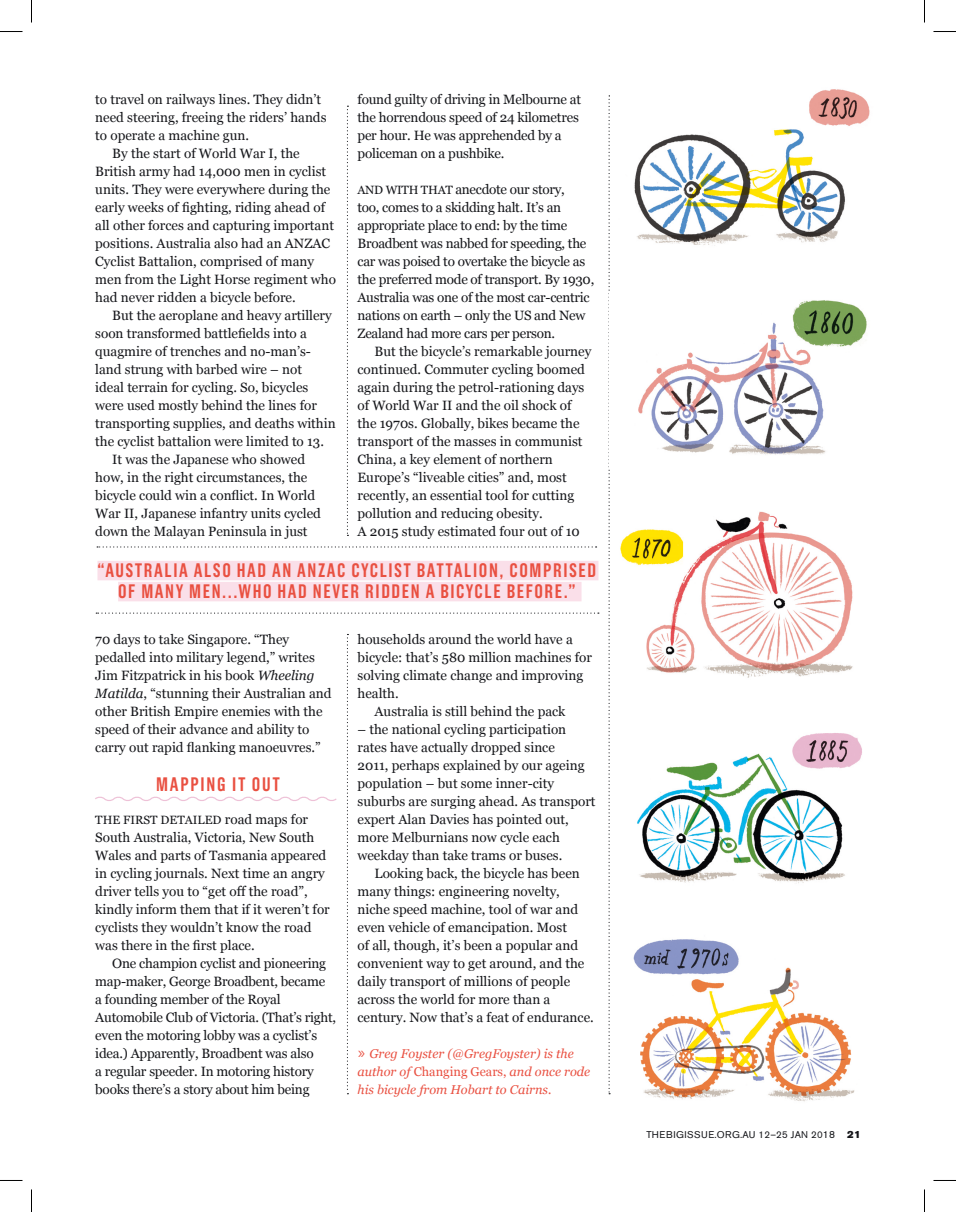
<style>
.page{position:relative;width:956px;height:1212px;background:#fff}
.page>*{position:absolute;margin:0;border:0;box-sizing:border-box;transform-origin:0 0}
.t1{font:600 19.5px/21px "Grotzec Cond";letter-spacing:.08em;color:#e95041;text-align:center}
.t2{font:13.5px/18px "Georgia";color:#15161a}
.t3{font:13.5px/18px "Georgia";letter-spacing:-.02em;color:#15161a}
.t4{font:italic 12.75px/18px "Georgia";color:#e95041}
.t5{font:12px "Georgia";color:#15161a}
.t6{font:9.75px "Akzidenz Grotesk BE";letter-spacing:.04em;color:#15161a}
.s1{font-size:12px}
.s2{font-style:italic}
.s3{font-size:13.5px}
.s4{font-family:"Museo Slab 300";font-style:normal;font-size:15px}
.s5{font-style:normal}
.s6{font-size:10.2px}
.s7{font-family:"Akzidenz Grotesk BE Super";font-size:10.2px}
</style>
<div class="page">
<svg style="left:95px;top:796px;width:242px;height:5px"></svg>
<svg style="left:347px;top:106px;width:1px;height:429px"></svg>
<svg style="left:608px;top:95px;width:2px;height:998px"></svg>
<div style="left:97px;top:560px;width:501px;height:20px;background:#fadfe9"></div>
<div style="left:118px;top:581px;width:463px;height:20px;background:#fadfe9"></div>
<svg style="left:97px;top:546px;width:500px;height:1px"></svg>
<svg style="left:96px;top:612px;width:503px;height:1px"></svg>
<svg style="left:347px;top:634px;width:1px;height:456px"></svg>
<img style="left:634px;top:89px;width:236px;height:157px">
<img style="left:638px;top:300px;width:229px;height:155px">
<img style="left:620px;top:511px;width:233px;height:167px">
<img style="left:637px;top:733px;width:225px;height:150px">
<img style="left:633px;top:939px;width:222px;height:163px">
<svg style="left:0;top:31px;width:22px;height:1px"></svg>
<svg style="left:933px;top:31px;width:23px;height:1px"></svg>
<svg style="left:31px;top:0;width:1px;height:22px"></svg>
<svg style="left:31px;top:1189px;width:1px;height:22px"></svg>
<svg style="left:924px;top:0;width:1px;height:22px"></svg>
<svg style="left:924px;top:1189px;width:1px;height:22px"></svg>
<p class="t2" style="left:95px;top:89px;width:227px">to travel on railways lines. They didn’t</p>
<p class="t2" style="left:95px;top:107px;width:233px">need steering, freeing the riders’ hands</p>
<p class="t2" style="left:95px;top:125px;width:155px">to operate a machine gun.</p>
<p class="t2" style="left:112px;top:143px;width:189px">By the start of World War I, the</p>
<p class="t2" style="left:95px;top:161px;width:232px">British army had 14,000 men in cyclist</p>
<p class="t2" style="left:95px;top:179px;width:237px">units. They were everywhere during the</p>
<p class="t2" style="left:95px;top:197px;width:231px">early weeks of fighting, riding ahead of</p>
<p class="t2" style="left:95px;top:215px;width:240px">all other forces and capturing important</p>
<p class="t2" style="left:95px;top:233px;width:236px">positions. Australia also had an ANZAC</p>
<p class="t2" style="left:95px;top:251px;width:220px">Cyclist Battalion, comprised of many</p>
<p class="t2" style="left:95px;top:269px;width:242px">men from the Light Horse regiment who</p>
<p class="t2" style="left:95px;top:287px;width:202px">had never ridden a bicycle before.</p>
<p class="t2" style="left:112px;top:305px;width:221px">But the aeroplane and heavy artillery</p>
<p class="t2" style="left:95px;top:323px;width:213px">soon transformed battlefields into a</p>
<p class="t2" style="left:95px;top:341px;width:217px">quagmire of trenches and no-man’s-</p>
<p class="t2" style="left:95px;top:359px;width:208px">land strung with barbed wire – not</p>
<p class="t2" style="left:95px;top:377px;width:215px">ideal terrain for cycling. So, bicycles</p>
<p class="t2" style="left:95px;top:395px;width:223px">were used mostly behind the lines for</p>
<p class="t2" style="left:95px;top:413px;width:242px">transporting supplies, and deaths within</p>
<p class="t2" style="left:95px;top:431px;width:230px">the cyclist battalion were limited to 13.</p>
<p class="t2" style="left:112px;top:449px;width:194px">It was the Japanese who showed</p>
<p class="t2" style="left:95px;top:467px;width:214px">how, in the right circumstances, the</p>
<p class="t2" style="left:95px;top:485px;width:221px">bicycle could win a conflict. In World</p>
<p class="t2" style="left:95px;top:503px;width:227px">War II, Japanese infantry units cycled</p>
<p class="t2" style="left:95px;top:521px;width:214px">down the Malayan Peninsula in just</p>
<p class="t2" style="left:357px;top:89px;width:225px">found guilty of driving in Melbourne at the horrendous speed of 24 kilometres per hour. He was apprehended by a policeman on a pushbike.</p>
<p class="t3" style="left:357px;top:179px;width:238px"><span class="s1">AND WITH THAT</span> anecdote our story,<br>too, comes to a skidding halt. It’s an appropriate place to end: by the time Broadbent was nabbed for speeding, the car was poised to overtake the bicycle as the preferred mode of transport. By 1930, Australia was one of the most car-centric nations on earth – only the US and New Zealand had more cars per person.</p>
<p class="t2" style="left:357px;top:341px;width:235px;text-indent:17px">But the bicycle’s remarkable journey continued. Commuter cycling boomed again during the petrol-rationing days of World War II and the oil shock of the 1970s. Globally, bikes became the transport of the masses in communist China, a key element of northern Europe’s “liveable cities” and, most recently, an essential tool for cutting pollution and reducing obesity.<br>A 2015 study estimated four out of 10</p>
<h1 class="t1" style="left:97px;top:559px;width:500px">“AUSTRALIA ALSO HAD AN ANZAC CYCLIST BATTALION, COMPRISED<br>OF MANY MEN...WHO HAD NEVER RIDDEN A BICYCLE BEFORE.”</h1>
<p class="t2" style="left:95px;top:629px;width:238px">70 days to take Singapore. “They pedalled into military legend,” writes Jim Fitzpatrick in his book <span class="s2">Wheeling Matilda</span>, “stunning their Australian and other British Empire enemies with the speed of their advance and ability to carry out rapid flanking manoeuvres.”</p>
<h1 class="t1" style="left:156px;top:773px;width:125px">MAPPING IT OUT</h1>
<p class="t5" style="left:95px;top:811px;width:214px">THE FIRST DETAILED <span class="s3">road maps for</span></p>
<p class="t2" style="left:95px;top:827px;width:236px">South Australia, Victoria, New South Wales and parts of Tasmania appeared in cycling journals. Next time an angry driver tells you to “get off the road”, kindly inform them that if it weren’t for cyclists they wouldn’t know the road was there in the first place.</p>
<p class="t2" style="left:95px;top:953px;width:242px;text-indent:17px">One champion cyclist and pioneering map-maker, George Broadbent, became<br>a founding member of the Royal Automobile Club of Victoria. (That’s right, even the motoring lobby was a cyclist’s idea.) Apparently, Broadbent was also<br>a regular speeder. In motoring history books there’s a story about him being</p>
<p class="t2" style="left:357px;top:629px;width:217px">households around the world have a</p>
<p class="t2" style="left:357px;top:647px;width:236px">bicycle: that’s 580 million machines for</p>
<p class="t2" style="left:357px;top:665px;width:227px">solving climate change and improving</p>
<p class="t2" style="left:357px;top:683px;width:43px">health.</p>
<p class="t2" style="left:374px;top:701px;width:193px">Australia is still behind the pack</p>
<p class="t2" style="left:357px;top:719px;width:240px">– the national cycling participation rates have actually dropped since<br>2011, perhaps explained by our ageing population – but some inner-city suburbs are surging ahead. As transport expert Alan Davies has pointed out, more Melburnians now cycle each weekday than take trams or buses.</p>
<p class="t2" style="left:357px;top:863px;width:238px;text-indent:17px">Looking back, the bicycle has been many things: engineering novelty, niche speed machine, tool of war and even vehicle of emancipation. Most<br>of all, though, it’s been a popular and convenient way to get around, and the daily transport of millions of people across the world for more than a century. Now that’s a feat of endurance.</p>
<p class="t4" style="left:357px;top:1044px;width:234px"><span class="s4">»</span> Greg Foyster (@GregFoyster) is the author of <span class="s5">Changing Gears,</span> and once rode his bicycle from Hobart to Cairns.</p>
<p class="t6" style="left:646px;top:1128px;width:216px">THEBIGISSUE.ORG.AU 12–25 JAN 20<span class="s6">18</span> <span class="s7">21</span></p>
</div>
